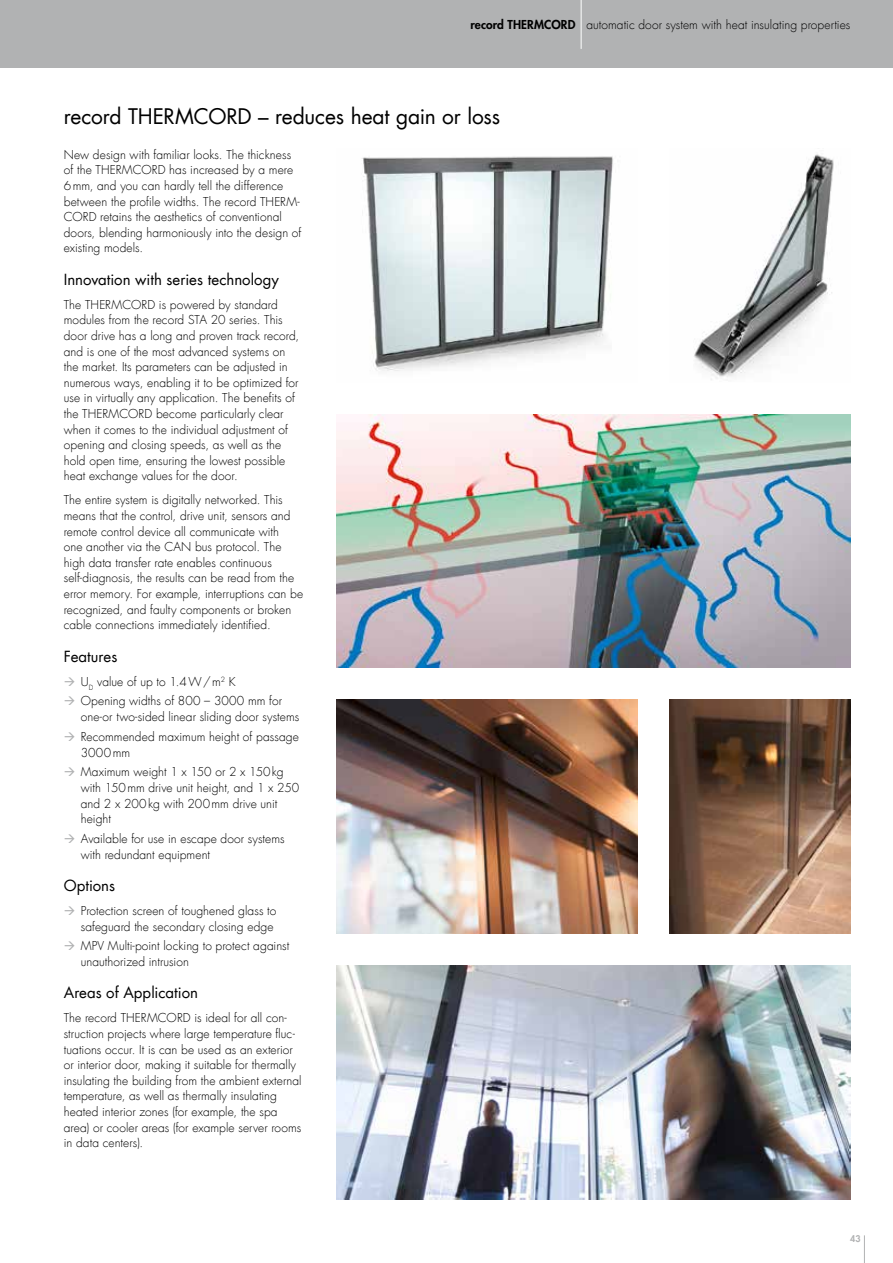
<style>
.page{position:relative;width:893px;height:1263px;background:#fff}
.page>*{position:absolute;margin:0;border:0;box-sizing:border-box;transform-origin:0 0}
.t1{font:21px "Futura Com";letter-spacing:-.005em;color:#000}
.t2{font:15px "Futura Com";color:#000}
.t3{font:300 12px/15.6px "Futura Com";letter-spacing:.005em;color:#000}
.t4{font:800 9px "Futura Std";color:#b1b2b3}
.s1{font-family:"Futura Std";font-weight:800}
</style>
<div class="page">
<svg style="left:864px;top:1235px;width:1px;height:28px"></svg>
<div style="left:0;top:0;width:893px;height:68px;background:#b1b2b3"></div>
<img style="left:694px;top:154px;width:140px;height:226px">
<img style="left:362px;top:156px;width:251px;height:215px">
<img style="left:337px;top:415px;width:513px;height:253px">
<img style="left:337px;top:965px;width:513px;height:234px">
<img style="left:337px;top:699px;width:301px;height:234px">
<img style="left:670px;top:699px;width:180px;height:234px">
<hr style="left:581px;top:0;width:1px;height:49px;background:#fff">
<p class="t3" style="left:470px;top:17px;width:382px"><span class="s1">record THERMCORD</span> automatic door system with heat insulating properties</p>
<h1 class="t1" style="left:64px;top:102px;width:438px">record THERMCORD – reduces heat gain or loss</h1>
<p class="t3" style="left:64px;top:147px;width:239px">New design with familiar looks. The thickness of the THERMCORD has increased by a mere 6mm, and you can hardly tell the difference between the profile widths. The record THERM-CORD retains the aesthetics of conventional doors, blending harmoniously into the design of existing models.</p>
<p class="t2" style="left:64px;top:269px;width:217px">Innovation with series technology</p>
<p class="t3" style="left:64px;top:297px;width:237px">The THERMCORD is powered by standard modules from the record STA 20 series. This door drive has a long and proven track record, and is one of the most advanced systems on the market. Its parameters can be adjusted in numerous ways, enabling it to be optimized for use in virtually any application. The benefits of the THERMCORD become particularly clear when it comes to the individual adjustment of opening and closing speeds, as well as the hold open time, ensuring the lowest possible heat exchange values for the door.</p>
<p class="t3" style="left:64px;top:492px;width:241px">The entire system is digitally networked. This means that the control, drive unit, sensors and remote control device all communicate with<br>one another via the CAN bus protocol. The high data transfer rate enables continuous self-diagnosis, the results can be read from the error memory. For example, interruptions can be recognized, and faulty components or broken cable connections immediately identified.</p>
<p class="t2" style="left:64px;top:646px;width:55px">Features</p>
<p class="t3" style="left:81px;top:671px;width:203px;line-height:19.8px">U<sub>D</sub> value of up to 1.4W/m<sup>2</sup> K<br>Opening widths of 800 – 3000 mm for</p>
<p class="t3" style="left:81px;top:707px;width:220px;line-height:19.8px">one-or two-sided linear sliding door systems<br>Recommended maximum height of passage</p>
<p class="t3" style="left:81px;top:742px;width:204px;line-height:19.8px">3000mm<br>Maximum weight 1 x 150 or 2 x 150kg</p>
<p class="t3" style="left:81px;top:780px;width:220px">with 150mm drive unit height, and 1 x 250 and 2 x 200kg with 200mm drive unit height</p>
<p class="t3" style="left:81px;top:831px;width:205px">Available for use in escape door systems with redundant equipment</p>
<p class="t2" style="left:64px;top:875px;width:53px">Options</p>
<p class="t3" style="left:81px;top:903px;width:197px">Protection screen of toughened glass to safeguard the secondary closing edge</p>
<p class="t3" style="left:81px;top:938px;width:210px">MPV Multi-point locking to protect against unauthorized intrusion</p>
<p class="t2" style="left:64px;top:982px;width:136px">Areas of Application</p>
<p class="t3" style="left:64px;top:1010px;width:239px">The record THERMCORD is ideal for all con&shy;struction projects where large temperature fluc&shy;tuations occur. It is can be used as an exterior or interior door, making it suitable for thermally insulating the building from the ambient external temperature, as well as thermally insulating heated interior zones (for example, the spa area) or cooler areas (for example server rooms in data centers).</p>
<p class="t4" style="left:850px;top:1233px;width:12px">43</p>
</div>
